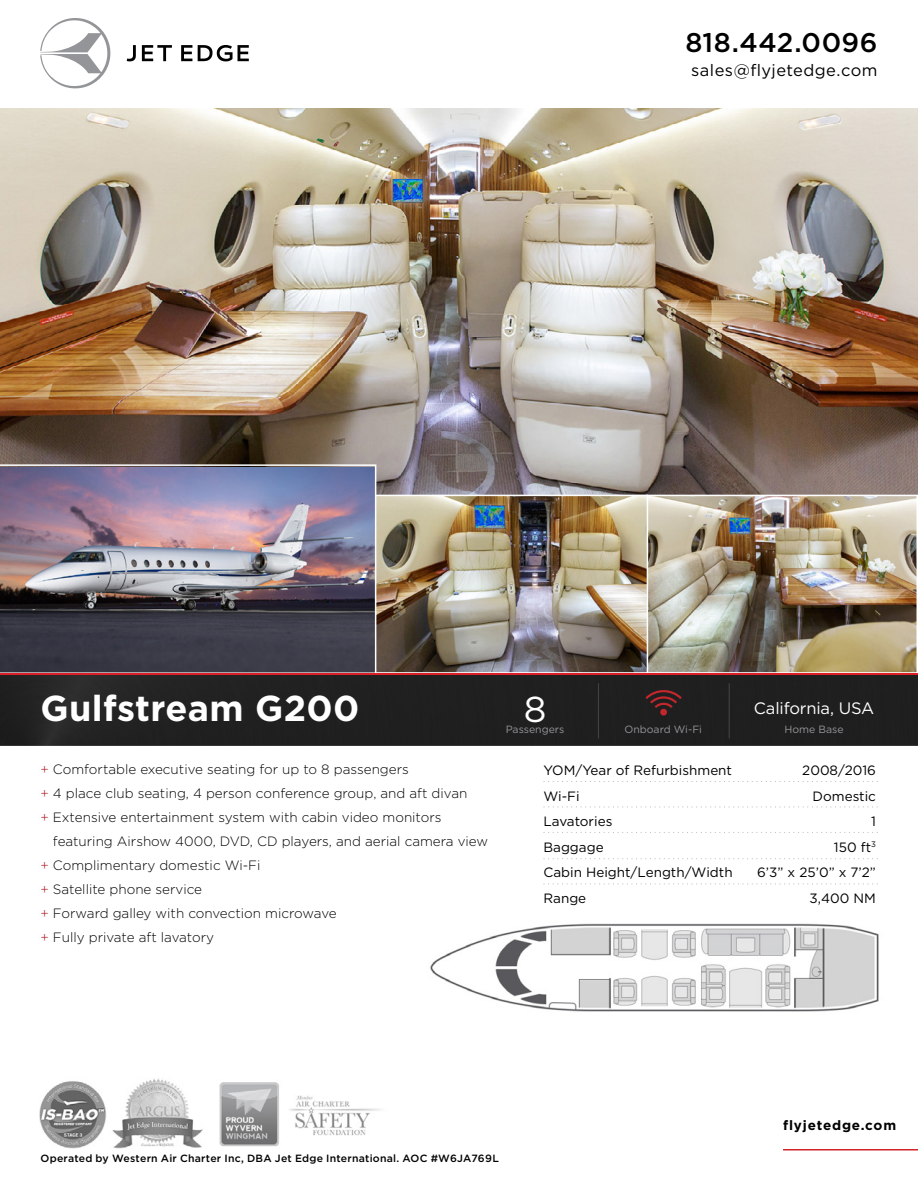
<style>
.page{position:relative;width:918px;height:1188px;background:#fff}
.page>*{position:absolute;margin:0;border:0;box-sizing:border-box;transform-origin:0 0}
.t1{font:700 36px "Gotham";letter-spacing:.01em;color:#fff}
.t2{font:36px "Gotham";color:#fff}
.t3{font:500 27px "Gotham";letter-spacing:.02em;color:#000}
.t4{font:16.5px "Gotham";letter-spacing:.025em;color:#000}
.t5{font:16.5px "Gotham";letter-spacing:-.01em;color:#fff}
.t6{font:300 13.5px/24px "Gotham";color:#000}
.t7{font:13.5px/25.5px "Gotham";color:#000}
.t8{font:700 13.5px "Gotham";letter-spacing:.06em;color:#000}
.t9{font:500 10.5px "Gotham";letter-spacing:.02em;color:#000}
.t10{font:10.5px "Gotham";color:#939598}
.s1{color:#a71c24}
</style>
<div class="page">
<img style="left:0;top:108px;width:918px;height:387px">
<img style="left:376px;top:498px;width:539px;height:173px">
<div style="left:646px;top:495px;width:272px;height:179px;border:2px solid #fff"></div>
<div style="left:319px;top:495px;width:329px;height:179px;border:2px solid #fff"></div>
<img style="left:0;top:464px;width:376px;height:208px">
<svg style="left:0;top:672px;width:918px;height:74px;background:#232323"></svg>
<svg style="left:645px;top:688px;width:37px;height:28px"></svg>
<hr style="left:598px;top:683px;width:1px;height:55px;background:#808285">
<hr style="left:729px;top:683px;width:1px;height:55px;background:#808285">
<svg style="left:543px;top:781px;width:335px;height:1px"></svg>
<svg style="left:543px;top:807px;width:335px;height:1px"></svg>
<svg style="left:543px;top:832px;width:335px;height:1px"></svg>
<svg style="left:543px;top:858px;width:335px;height:1px"></svg>
<svg style="left:543px;top:884px;width:335px;height:1px"></svg>
<hr style="left:0;top:673px;width:918px;height:2px;background:#dc1f26">
<img style="left:430px;top:923px;width:449px;height:89px">
<svg style="left:40px;top:18px;width:70px;height:71px"></svg>
<svg style="left:127px;top:45px;width:9px;height:16px"></svg>
<svg style="left:142px;top:45px;width:30px;height:16px"></svg>
<svg style="left:181px;top:45px;width:11px;height:16px"></svg>
<svg style="left:198px;top:45px;width:51px;height:16px"></svg>
<hr style="left:783px;top:1149px;width:135px;height:1px;background:#d2232a">
<img style="left:40px;top:1078px;width:340px;height:71px">
<h2 class="t3" style="left:685px;top:24px;width:194px">818.442.0096</h2>
<p class="t4" style="left:691px;top:59px;width:188px">sales@flyjetedge.com</p>
<h1 class="t1" style="left:40px;top:684px;width:321px">Gulfstream G200</h1>
<h1 class="t2" style="left:524px;top:686px;width:24px">8</h1>
<p class="t5" style="left:754px;top:697px;width:122px">California, USA</p>
<p class="t10" style="left:506px;top:723px;width:60px">Passengers</p>
<p class="t10" style="left:624px;top:723px;width:79px">Onboard Wi-Fi</p>
<p class="t10" style="left:784px;top:723px;width:61px">Home Base</p>
<p class="t6" style="left:40px;top:757px;width:428px"><span class="s1">+</span> Comfortable executive seating for up to 8 passengers<br><span class="s1">+</span> 4 place club seating, 4 person conference group, and aft divan <span class="s1">+</span> Extensive entertainment system with cabin video monitors</p>
<p class="t6" style="left:40px;top:829px;width:449px;text-indent:12px">featuring Airshow 4000, DVD, CD players, and aerial camera view <span class="s1">+</span> Complimentary domestic Wi-Fi<br><span class="s1">+</span> Satellite phone service<br><span class="s1">+</span> Forward galley with convection microwave<br><span class="s1">+</span> Fully private aft lavatory</p>
<p class="t7" style="left:543px;top:757px;width:191px">YOM/Year of Refurbishment<br>Wi-Fi<br>Lavatories<br>Baggage<br>Cabin Height/Length/Width<br>Range</p>
<p class="t7" style="left:757px;top:757px;width:120px;text-align:right">2008/2016<br>Domestic<br>1<br>150 ft<sup>3<br></sup>6’3” x 25’0” x 7’2”<br>3,400 NM</p>
<p class="t9" style="left:40px;top:1151px;width:460px">Operated by Western Air Charter Inc, DBA Jet Edge International. AOC #W6JA769L</p>
<p class="t8" style="left:783px;top:1117px;width:115px">flyjetedge.com</p>
</div>
